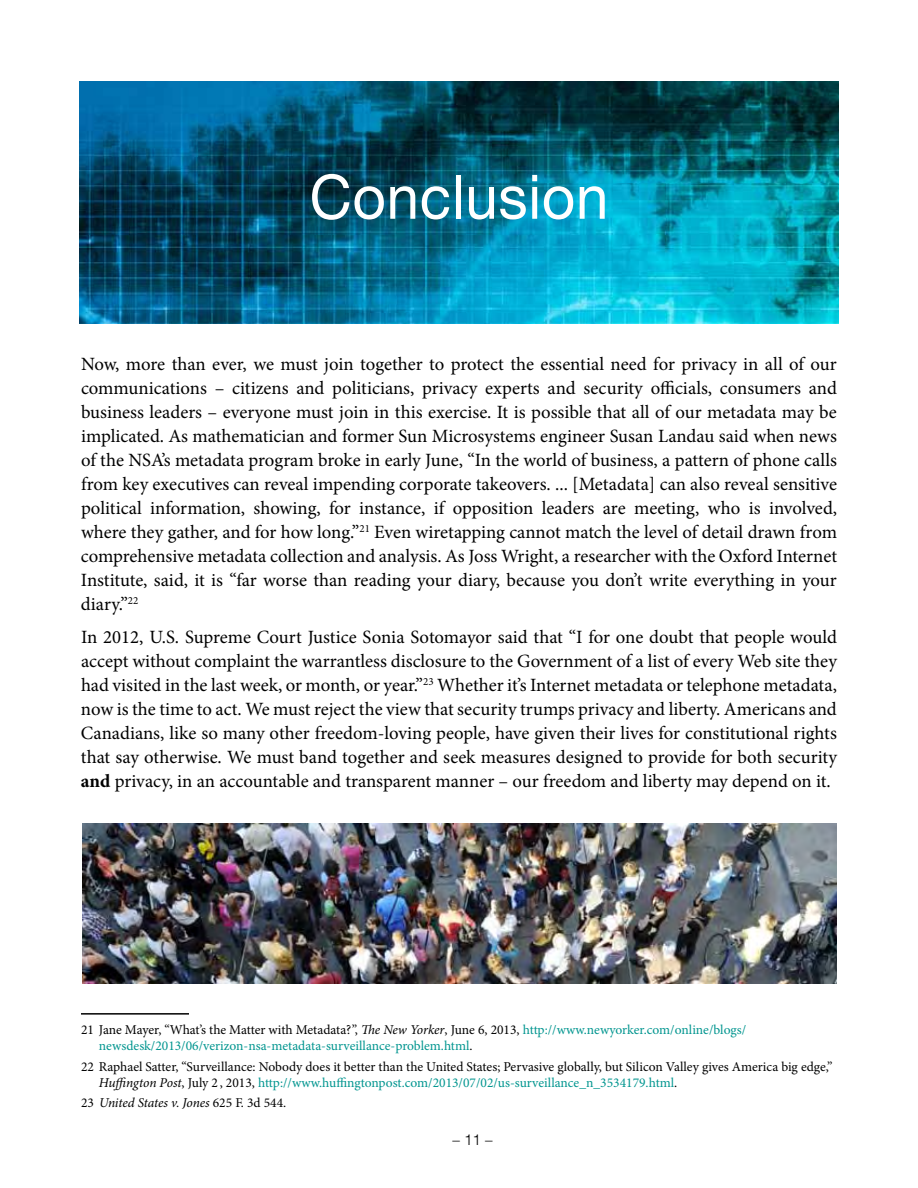
<style>
.page{position:relative;width:918px;height:1188px;background:#fff}
.page>*{position:absolute;margin:0;border:0;box-sizing:border-box;transform-origin:0 0}
.t1{font:61.5px "Helvetica Neue LT";letter-spacing:.01em;color:#fff;scale:.95 1}
.t2{font:18.75px/24px "Minion Pro";color:#000;text-align:justify}
.t3{font:300 15px "Helvetica LT";color:#000}
.t4{font:13.5px/16.2px "Minion Pro";color:#000}
.t5{font:13.5px/16.2px "Minion Pro";color:#00958f}
.t6{font:italic 13.5px "Minion Pro";letter-spacing:-.01em;color:#000}
.s1{font-weight:700}
.s2{color:#000}
.s3{font-style:italic;color:#000}
.s4{font-style:italic}
.s5{color:#00958f}
.s6{font-style:normal}
</style>
<div class="page">
<img style="left:80px;top:81px;width:758px;height:243px">
<img style="left:82px;top:823px;width:755px;height:160px">
<hr style="left:81px;top:1013px;width:108px;height:2px;background:#000">
<h1 class="t1" style="left:310px;top:160px;width:316px">Conclusion</h1>
<p class="t2" style="left:81px;top:352px;width:758px">Now, more than ever, we must join together to protect the essential need for privacy in all of our communications – citizens and politicians, privacy experts and security officials, consumers and business leaders – everyone must join in this exercise. It is possible that all of our metadata may be implicated. As mathematician and former Sun Microsystems engineer Susan Landau said when news of the NSA’s metadata program broke in early June, “In the world of business, a pattern of phone calls from key executives can reveal impending corporate takeovers. ... [Metadata] can also reveal sensitive political information, showing, for instance, if opposition leaders are meeting, who is involved, where they gather, and for how long.”<sup>21</sup> Even wiretapping cannot match the level of detail drawn from comprehensive metadata collection and analysis. As Joss Wright, a researcher with the Oxford Internet Institute, said, it is “far worse than reading your diary, because you don’t write everything in your diary.”<sup>22</sup></p>
<p class="t2" style="left:81px;top:625px;width:758px">In 2012, U.S. Supreme Court Justice Sonia Sotomayor said that “I for one doubt that people would accept without complaint the warrantless disclosure to the Government of a list of every Web site they had visited in the last week, or month, or year.”<sup>23</sup> Whether it’s Internet metadata or telephone metadata, now is the time to act. We must reject the view that security trumps privacy and liberty. Americans and Canadians, like so many other freedom-loving people, have given their lives for constitutional rights that say otherwise. We must band together and seek measures designed to provide for both security <span class="s1">and</span> privacy, in an accountable and transparent manner – our freedom and liberty may depend on it.</p>
<p class="t5" style="left:99px;top:1022px;width:649px;text-indent:-18px"><span class="s2">21 Jane Mayer, “What’s the Matter with Metadata?”,</span> <span class="s3">The New Yorker</span><span class="s2">, June 6, 2013,</span> http://www.newyorker.com/online/blogs/ newsdesk/2013/06/verizon-nsa-metadata-surveillance-problem.html<span class="s2">.</span></p>
<p class="t4" style="left:99px;top:1058px;width:735px;text-indent:-18px">22 Raphael Satter, “Surveillance: Nobody does it better than the United States; Pervasive globally, but Silicon Valley gives America big edge,”<br><span class="s4">Huffington Post</span>, July 2 , 2013, <span class="s5">http://www.huffingtonpost.com/2013/07/02/us-surveillance_n_3534179.html</span>.</p>
<p class="t6" style="left:81px;top:1093px;width:207px"><span class="s6">23</span> United States v. Jones <span class="s6">625 F. 3d 544.</span></p>
<p class="t3" style="left:452px;top:1130px;width:42px">– 11 –</p>
</div>
